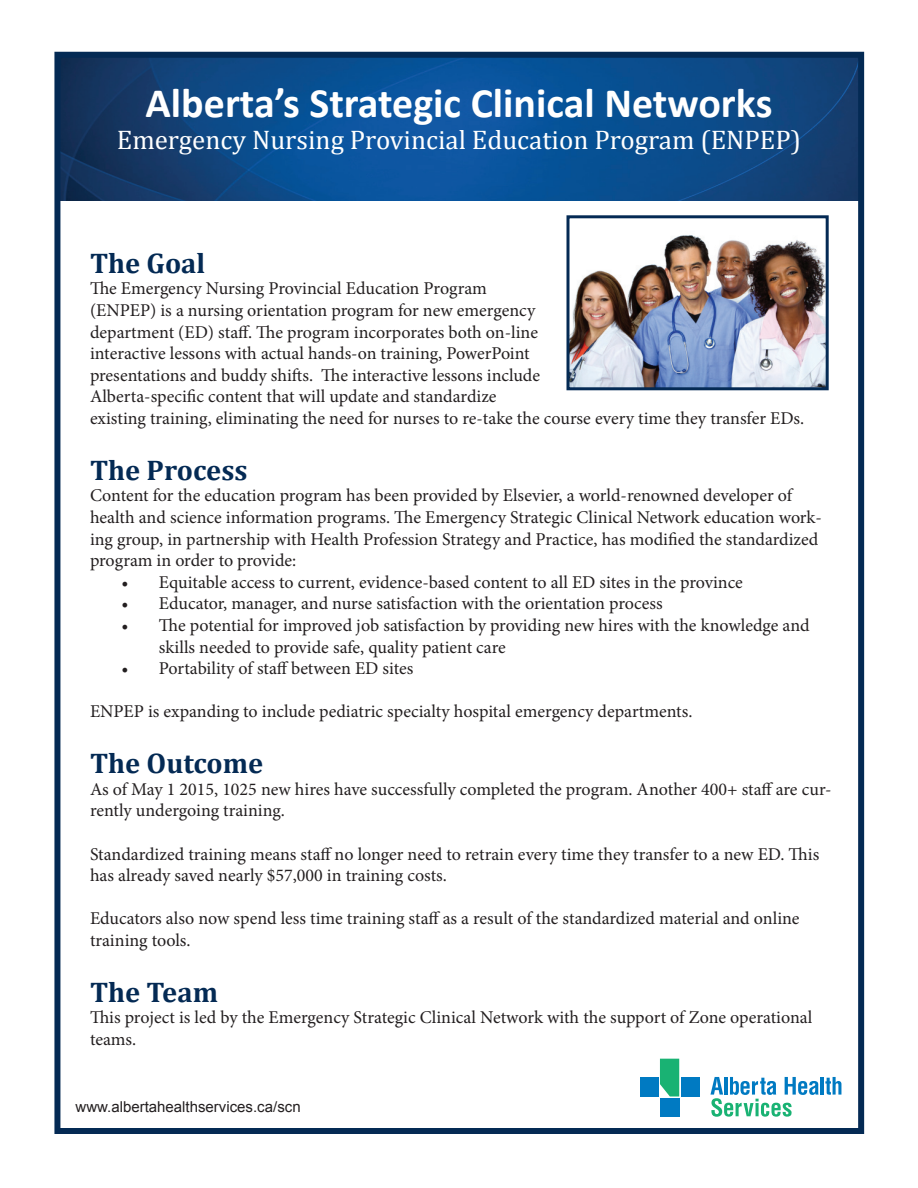
<style>
.page{position:relative;width:918px;height:1188px;background:#fff}
.page>*{position:absolute;margin:0;border:0;box-sizing:border-box;transform-origin:0 0}
.t1{font:700 42px "Calibri";color:#fff}
.t2{font:700 28.5px "Cambria";color:#042a54}
.t3{font:27px "Cambria";color:#fff}
.t4{font:18px/21.6px "Minion Pro";color:#231f20}
.t5{font:15px "Arial";color:#231f20}
</style>
<div class="page">
<hr style="left:821px;top:1077px;width:3px;height:18px;background:#007ac2">
<svg style="left:825px;top:1077px;width:16px;height:18px"></svg>
<svg style="left:710px;top:1077px;width:109px;height:40px"></svg>
<div style="left:640px;top:1077px;width:18px;height:19px;background:#007ac2"></div>
<div style="left:681px;top:1077px;width:18px;height:19px;background:#007ac2"></div>
<div style="left:660px;top:1098px;width:19px;height:19px;background:#007ac2"></div>
<svg style="left:660px;top:1059px;width:19px;height:37px"></svg>
<img style="left:61px;top:59px;width:796px;height:142px">
<div style="left:54px;top:52px;width:810px;height:1082px;border:6px solid #042a54"></div>
<img style="left:570px;top:235px;width:255px;height:151px">
<div style="left:566px;top:215px;width:263px;height:175px;border:3px solid #042a54"></div>
<h1 class="t1" style="left:146px;top:77px;width:628px">Alberta’s Strategic Clinical Networks</h1>
<h3 class="t3" style="left:117px;top:124px;width:686px">Emergency Nursing Provincial Education Program (ENPEP)</h3>
<h2 class="t2" style="left:90px;top:246px;width:117px">The Goal</h2>
<p class="t4" style="left:90px;top:278px;width:716px">The Emergency Nursing Provincial Education Program<br>(ENPEP) is a nursing orientation program for new emergency<br>department (ED) staff. The program incorporates both on-line<br>interactive lessons with actual hands-on training, PowerPoint<br>presentations and buddy shifts. The interactive lessons include<br>Alberta-specific content that will update and standardize<br>existing training, eliminating the need for nurses to re-take the course every time they transfer EDs.</p>
<h2 class="t2" style="left:90px;top:453px;width:159px">The Process</h2>
<p class="t4" style="left:90px;top:485px;width:733px">Content for the education program has been provided by Elsevier, a world-renowned developer of health and science information programs. The Emergency Strategic Clinical Network education work&shy;ing group, in partnership with Health Profession Strategy and Practice, has modified the standardized program in order to provide:</p>
<p class="t4" style="left:122px;top:571px;width:623px">• Equitable access to current, evidence-based content to all ED sites in the province</p>
<p class="t4" style="left:122px;top:593px;width:543px">• Educator, manager, and nurse satisfaction with the orientation process</p>
<p class="t4" style="left:159px;top:614px;width:652px;text-indent:-37px">• The potential for improved job satisfaction by providing new hires with the knowledge and skills needed to provide safe, quality patient care</p>
<p class="t4" style="left:122px;top:658px;width:293px">• Portability of staff between ED sites</p>
<p class="t4" style="left:90px;top:701px;width:604px">ENPEP is expanding to include pediatric specialty hospital emergency departments.</p>
<h2 class="t2" style="left:90px;top:746px;width:175px">The Outcome</h2>
<p class="t4" style="left:90px;top:778px;width:743px">As of May 1 2015, 1025 new hires have successfully completed the program. Another 400+ staff are cur&shy;rently undergoing training.</p>
<p class="t4" style="left:90px;top:843px;width:731px">Standardized training means staff no longer need to retrain every time they transfer to a new ED. This has already saved nearly $57,000 in training costs.</p>
<p class="t4" style="left:90px;top:908px;width:711px">Educators also now spend less time training staff as a result of the standardized material and online training tools.</p>
<h2 class="t2" style="left:90px;top:975px;width:130px">The Team</h2>
<p class="t4" style="left:90px;top:1007px;width:724px">This project is led by the Emergency Strategic Clinical Network with the support of Zone operational teams.</p>
<p class="t5" style="left:76px;top:1097px;width:227px">www.albertahealthservices.ca/scn</p>
</div>
